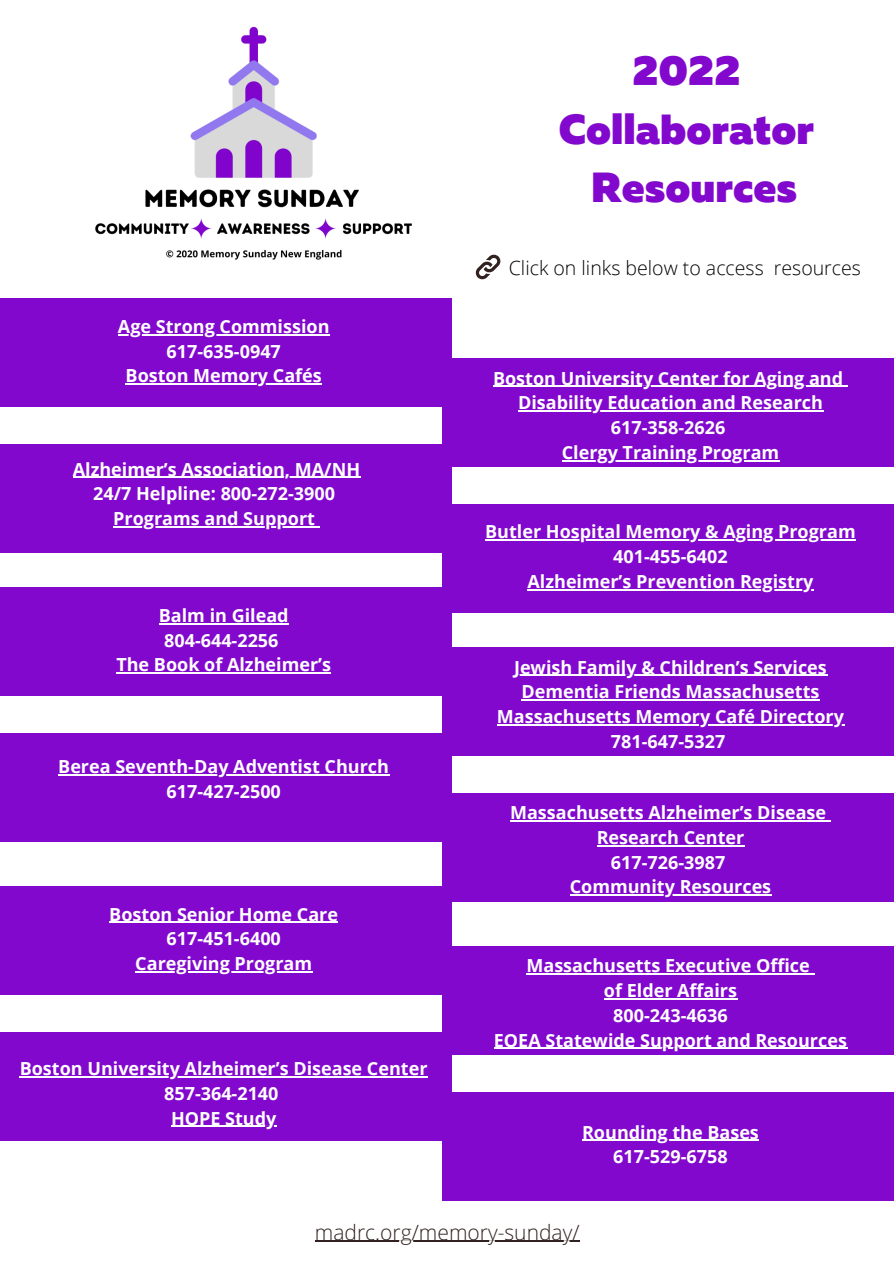
<style>
.page{position:relative;width:894px;height:1264px;background:#fff}
.page>*{position:absolute;margin:0;border:0;box-sizing:border-box;transform-origin:0 0}
.t1{font:900 42px "Muller";color:#8208cd}
.t2{font:300 21px "Open Sans";color:#31221f}
.t3{font:300 19.5px "Open Sans";color:#000}
.t4{font:700 18px "Open Sans";color:#fff}
</style>
<div class="page">
<img style="left:95px;top:26px;width:317px;height:234px">
<div style="left:442px;top:359px;width:451px;height:108px;background:#8208cd"></div>
<div style="left:442px;top:504px;width:451px;height:108px;background:#8208cd"></div>
<hr style="left:485px;top:539px;width:370px;height:1px;background:#fff">
<hr style="left:527px;top:589px;width:286px;height:1px;background:#fff">
<hr style="left:493px;top:386px;width:350px;height:1px;background:#fff">
<hr style="left:518px;top:410px;width:304px;height:2px;background:#fff">
<hr style="left:561px;top:460px;width:218px;height:1px;background:#fff">
<div style="left:0;top:299px;width:452px;height:108px;background:#8208cd"></div>
<div style="left:0;top:444px;width:452px;height:108px;background:#8208cd"></div>
<div style="left:442px;top:647px;width:451px;height:109px;background:#8208cd"></div>
<div style="left:442px;top:793px;width:451px;height:108px;background:#8208cd"></div>
<hr style="left:510px;top:820px;width:316px;height:1px;background:#fff">
<hr style="left:596px;top:845px;width:148px;height:1px;background:#fff">
<hr style="left:569px;top:894px;width:202px;height:1px;background:#fff">
<hr style="left:514px;top:674px;width:312px;height:2px;background:#fff">
<hr style="left:521px;top:699px;width:298px;height:1px;background:#fff">
<hr style="left:497px;top:724px;width:347px;height:1px;background:#fff">
<div style="left:0;top:588px;width:452px;height:108px;background:#8208cd"></div>
<hr style="left:159px;top:623px;width:130px;height:1px;background:#fff">
<hr style="left:116px;top:672px;width:215px;height:1px;background:#fff">
<div style="left:0;top:733px;width:452px;height:108px;background:#8208cd"></div>
<div style="left:442px;top:946px;width:451px;height:108px;background:#8208cd"></div>
<div style="left:442px;top:1091px;width:451px;height:109px;background:#8208cd"></div>
<hr style="left:582px;top:1139px;width:176px;height:1px;background:#fff">
<hr style="left:526px;top:973px;width:283px;height:1px;background:#fff">
<hr style="left:603px;top:998px;width:134px;height:1px;background:#fff">
<hr style="left:493px;top:1047px;width:354px;height:2px;background:#fff">
<div style="left:0;top:886px;width:452px;height:108px;background:#8208cd"></div>
<hr style="left:109px;top:921px;width:229px;height:1px;background:#fff">
<hr style="left:135px;top:971px;width:177px;height:1px;background:#fff">
<div style="left:0;top:1032px;width:452px;height:108px;background:#8208cd"></div>
<hr style="left:118px;top:334px;width:211px;height:1px;background:#fff">
<hr style="left:126px;top:383px;width:196px;height:2px;background:#fff">
<hr style="left:73px;top:477px;width:287px;height:1px;background:#fff">
<hr style="left:113px;top:526px;width:202px;height:1px;background:#fff">
<svg style="left:475px;top:254px;width:26px;height:26px"></svg>
<hr style="left:58px;top:774px;width:331px;height:1px;background:#fff">
<hr style="left:20px;top:1076px;width:408px;height:1px;background:#fff">
<hr style="left:171px;top:1125px;width:105px;height:1px;background:#fff">
<hr style="left:315px;top:1240px;width:264px;height:1px;background:#31221f">
<p class="t1" style="left:632px;top:53px;width:109px">2022</p>
<p class="t1" style="left:558px;top:111px;width:256px">Collaborator</p>
<p class="t1" style="left:591px;top:170px;width:207px">Resources</p>
<p class="t4" style="left:118px;top:314px;width:213px">Age Strong Commission</p>
<p class="t4" style="left:166px;top:338px;width:116px">617-635-0947</p>
<p class="t4" style="left:126px;top:363px;width:198px">Boston Memory Cafés</p>
<p class="t4" style="left:73px;top:456px;width:289px">Alzheimer’s Association, MA/NH</p>
<p class="t4" style="left:93px;top:481px;width:243px">24/7 Helpline: 800-272-3900</p>
<p class="t4" style="left:113px;top:506px;width:203px">Programs and Support</p>
<p class="t4" style="left:118px;top:459px;width:213px">Age Strong Commission</p>
<p class="t4" style="left:166px;top:484px;width:116px">617-635-0947</p>
<p class="t4" style="left:126px;top:508px;width:198px">Boston Memory Cafés</p>
<p class="t4" style="left:159px;top:602px;width:131px">Balm in Gilead</p>
<p class="t4" style="left:164px;top:627px;width:116px">804-644-2256</p>
<p class="t4" style="left:116px;top:652px;width:216px">The Book of Alzheimer’s</p>
<p class="t4" style="left:118px;top:748px;width:213px">Age Strong Commission</p>
<p class="t4" style="left:166px;top:772px;width:116px">617-635-0947</p>
<p class="t4" style="left:58px;top:754px;width:332px">Berea Seventh-Day Adventist Church</p>
<p class="t4" style="left:166px;top:778px;width:116px">617-427-2500</p>
<p class="t4" style="left:109px;top:901px;width:230px">Boston Senior Home Care</p>
<p class="t4" style="left:166px;top:926px;width:116px">617-451-6400</p>
<p class="t4" style="left:135px;top:951px;width:178px">Caregiving Program</p>
<p class="t4" style="left:118px;top:1046px;width:213px">Age Strong Commission</p>
<p class="t4" style="left:166px;top:1071px;width:116px">617-635-0947</p>
<p class="t4" style="left:20px;top:1055px;width:409px">Boston University Alzheimer’s Disease Center</p>
<p class="t4" style="left:164px;top:1080px;width:116px">857-364-2140</p>
<p class="t4" style="left:171px;top:1105px;width:107px">HOPE Study</p>
<p class="t3" style="left:508px;top:254px;width:353px">Click on links below to access resources</p>
<p class="t4" style="left:493px;top:365px;width:351px">Boston University Center for Aging and</p>
<p class="t4" style="left:518px;top:390px;width:306px">Disability Education and Research</p>
<p class="t4" style="left:610px;top:415px;width:116px">617-358-2626</p>
<p class="t4" style="left:561px;top:440px;width:219px">Clergy Training Program</p>
<p class="t4" style="left:485px;top:519px;width:372px">Butler Hospital Memory &amp; Aging Program</p>
<p class="t4" style="left:613px;top:544px;width:116px">401-455-6402</p>
<p class="t4" style="left:527px;top:568px;width:287px">Alzheimer’s Prevention Registry</p>
<p class="t4" style="left:514px;top:654px;width:314px">Jewish Family &amp; Children’s Services</p>
<p class="t4" style="left:521px;top:679px;width:299px">Dementia Friends Massachusetts</p>
<p class="t4" style="left:497px;top:704px;width:348px">Massachusetts Memory Café Directory</p>
<p class="t4" style="left:610px;top:728px;width:116px">781-647-5327</p>
<p class="t4" style="left:510px;top:799px;width:317px">Massachusetts Alzheimer’s Disease</p>
<p class="t4" style="left:596px;top:824px;width:149px">Research Center</p>
<p class="t4" style="left:610px;top:849px;width:116px">617-726-3987</p>
<p class="t4" style="left:569px;top:874px;width:203px">Community Resources</p>
<p class="t4" style="left:526px;top:953px;width:285px">Massachusetts Executive Office</p>
<p class="t4" style="left:603px;top:977px;width:135px">of Elder Affairs</p>
<p class="t4" style="left:613px;top:1002px;width:116px">800-243-4636</p>
<p class="t4" style="left:493px;top:1027px;width:354px">EOEA Statewide Support and Resources</p>
<p class="t4" style="left:582px;top:1119px;width:178px">Rounding the Bases</p>
<p class="t4" style="left:613px;top:1144px;width:116px">617-529-6758</p>
<p class="t2" style="left:315px;top:1217px;width:266px">madrc.org/memory-sunday/</p>
</div>
